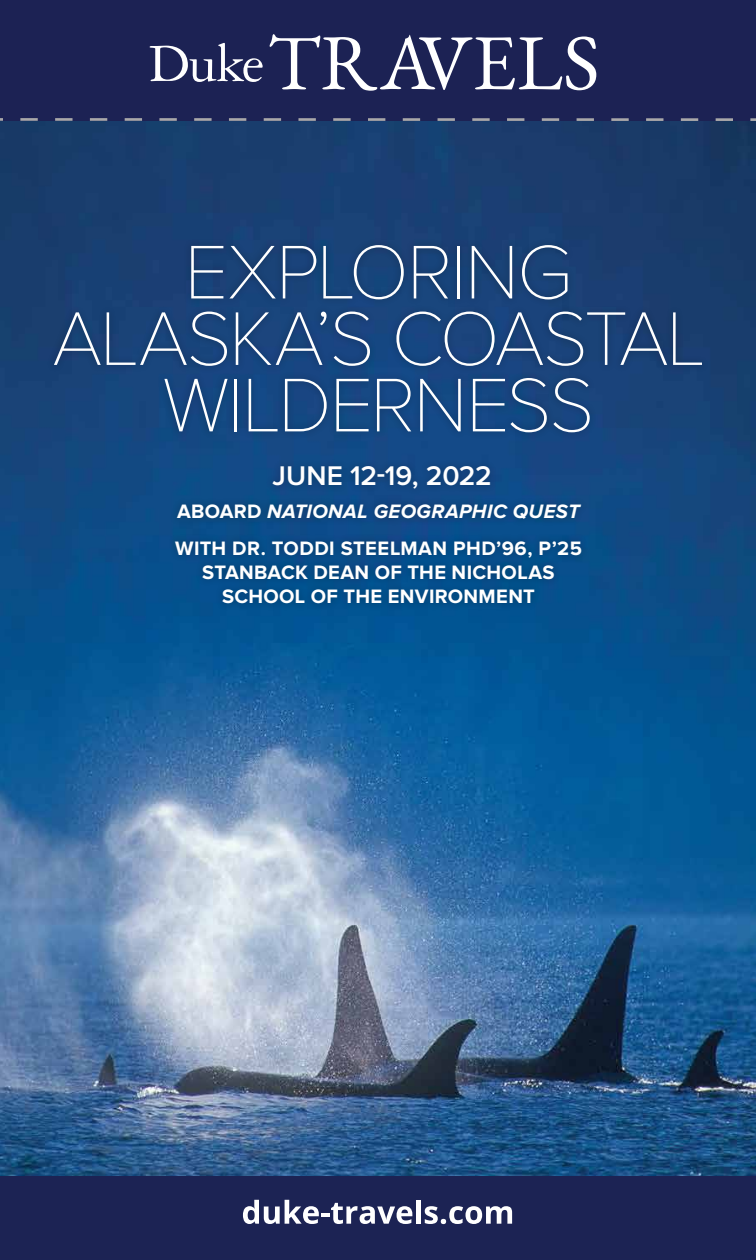
<style>
.page{position:relative;width:756px;height:1260px;background:#fff}
.page>*{position:absolute;margin:0;border:0;box-sizing:border-box;transform-origin:0 0}
.t1{font:100 78.75px/66.5px "Proxima Nova";letter-spacing:-.025em;color:#fff;text-align:center}
.t2{font:600 28px "Proxima Nova";letter-spacing:-.005em;color:#fff}
.t3{font:700 20.12px/36.2px "Proxima Nova";letter-spacing:.015em;color:#fff}
.s1{font-style:italic}
</style>
<div class="page">
<img style="left:0;top:121px;width:756px;height:1056px">
<div style="left:46px;top:237px;width:664px;height:375px;background:#000;opacity:.2"></div>
<div style="left:0;top:1177px;width:756px;height:83px;background:#1c2354"></div>
<svg style="left:243px;top:1200px;width:169px;height:24px"></svg>
<div style="left:416px;top:1200px;width:5px;height:24px;background:#fff"></div>
<svg style="left:425px;top:1206px;width:87px;height:18px"></svg>
<div style="left:0;top:0;width:756px;height:121px;background:#1c2254"></div>
<svg style="left:150px;top:43px;width:113px;height:39px"></svg>
<svg style="left:0;top:118px;width:756px;height:3px"></svg>
<svg style="left:270px;top:34px;width:326px;height:57px"></svg>
<h1 class="t1" style="left:52px;top:240px;width:654px">EXPLORING<br>ALASKA’S COASTAL<br>WILDERNESS</h1>
<h2 class="t2" style="left:272px;top:460px;width:221px">JUNE 12-19, 2022</h2>
<p class="t3" style="left:175px;top:494px;width:408px">ABOARD <span class="s1">NATIONAL GEOGRAPHIC QUEST<br></span>WITH DR. TODDI STEELMAN PHD’96, P’25</p>
<p class="t3" style="left:202px;top:561px;width:354px;line-height:24.5px;text-align:center">STANBACK DEAN OF THE NICHOLAS<br>SCHOOL OF THE ENVIRONMENT</p>
</div>
